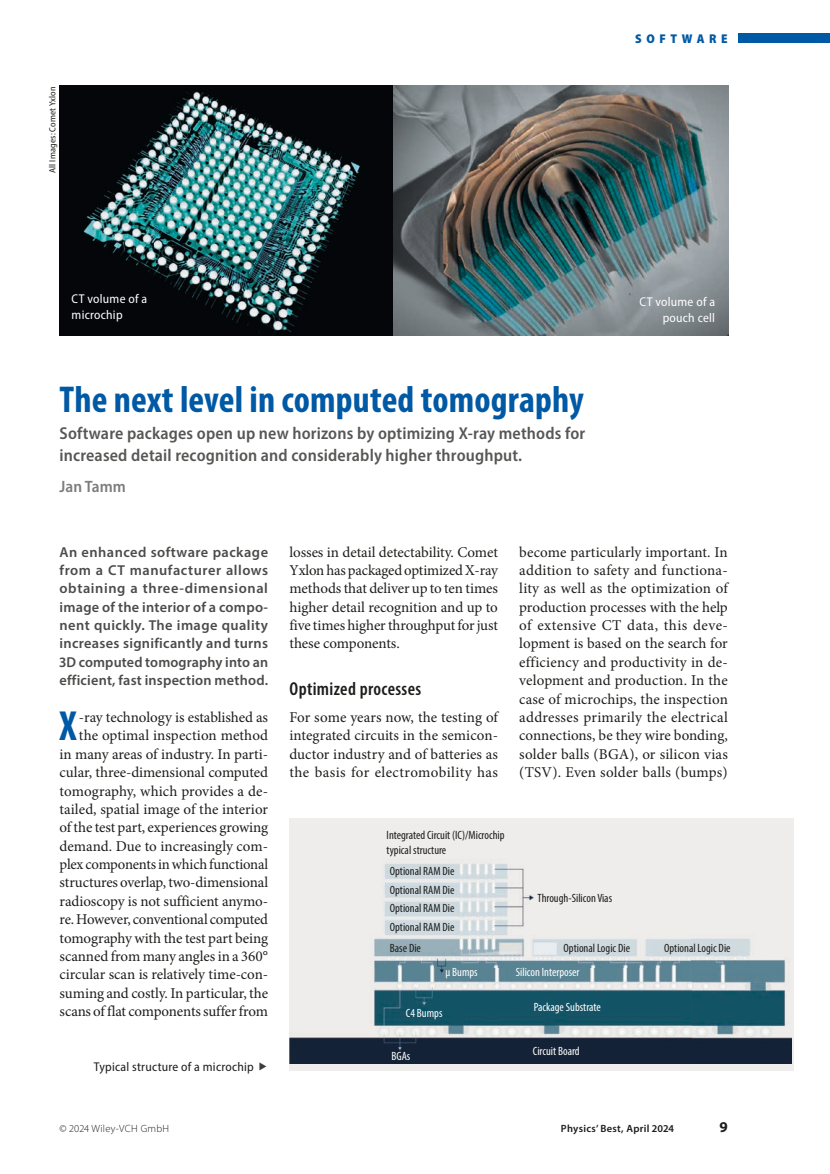
<style>
.page{position:relative;width:830px;height:1174px;background:#fff}
.page>*{position:absolute;margin:0;border:0;box-sizing:border-box;transform-origin:0 0}
.t1{font:700 condensed 42.3px "Myriad Pro";color:#0059a4}
.t2{font:700 condensed 37.5px "Myriad Pro";letter-spacing:.005em;color:#0059a4}
.t3{font:600 condensed 18.75px "Myriad Pro";letter-spacing:.02em;color:#1d1d1b}
.t4{font:600 semi-condensed 17.25px/21.8px "Myriad Pro";letter-spacing:.01em;color:#575756}
.t5{font:600 semi-condensed 16.5px "Myriad Pro";letter-spacing:.005em;color:#7c7c7c}
.t6{font:15px/18.3px "Minion Pro";letter-spacing:-.005em;color:#1d1d1b;text-align:justify}
.t7{font:700 15px "Myriad Pro";color:#1d1d1b}
.t8{font:600 14.4px/18.3px "Myriad Pro";letter-spacing:.015em;color:#4b4b4a;text-align:justify}
.t9{font:semi-condensed 12.75px/15.8px "Myriad Pro";letter-spacing:.02em;color:#fff}
.t10{font:semi-condensed 12.75px "Myriad Pro";letter-spacing:.02em;color:#1d1d1b}
.t11{font:900 semi-condensed 12.75px "Myriad Pro";letter-spacing:.36em;color:#0059a4}
.t12{font:condensed 12px/18.5px "Myriad Pro";color:#1d1d1b;text-align:justify}
.t13{font:condensed 12px "Myriad Pro";color:#fff}
.t14{font:600 10.5px "Myriad Pro";letter-spacing:.03em;color:#1d1d1b}
.t15{font:300 10.5px "Myriad Pro";letter-spacing:.03em;color:#1d1d1b}
.t16{font:semi-condensed 9px "Myriad Pro";letter-spacing:.02em;color:#1d1d1b}
</style>
<div class="page">
<div style="left:738px;top:34px;width:91px;height:9px;background:#0059a4"></div>
<img style="left:60px;top:85px;width:667px;height:251px">
<div style="left:289px;top:818px;width:504px;height:253px;background:#efeeec"></div>
<img style="left:289px;top:863px;width:502px;height:200px">
<p class="t16" style="left:47px;top:173px;width:88px;rotate:-90deg">All Images: Comet Yxlon</p>
<p class="t11" style="left:635px;top:30px;width:94px">SOFTWARE</p>
<p class="t9" style="left:72px;top:291px;width:77px">CT volume of a microchip</p>
<p class="t9" style="left:639px;top:294px;width:77px;text-align:right">CT volume of a pouch cell</p>
<h2 class="t2" style="left:60px;top:376px;width:525px">The next level in computed tomography</h2>
<p class="t4" style="left:60px;top:422px;width:527px">Software packages open up new horizons by optimizing X-ray methods for increased detail recognition and considerably higher throughput.</p>
<p class="t5" style="left:60px;top:476px;width:68px">Jan Tamm</p>
<p class="t8" style="left:60px;top:542px;width:210px">An enhanced software package from a CT manufacturer allows obtaining a three-dimensional image of the interior of a compo&shy;nent quickly. The image quality increases significantly and turns 3D computed tomography into an efficient, fast inspection method.</p>
<h1 class="t1" style="left:60px;top:700px;width:19px">X</h1>
<p class="t6" style="left:60px;top:708px;width:210px;text-align:right">-ray technology is established as the optimal inspection method<br>in many areas of industry. In parti&shy;cular, three-dimensional computed tomography, which provides a de&shy;tailed, spatial image of the interior of the test part, experiences growing demand. Due to increasingly com&shy;plex components in which functional structures overlap, two-dimensional radio scopy is not sufficient anymo&shy;re. However, conventional computed tomography with the test part being scanned from many angles in a 360° circular scan is relatively time-con&shy;suming and costly. In particular, the scans of flat components suffer from</p>
<p class="t10" style="left:94px;top:1059px;width:161px">Typical structure of a microchip</p>
<p class="t6" style="left:289px;top:542px;width:210px">losses in detail detectability. Comet Yxlon has packaged optimized X-ray methods that deliver up to ten times higher detail recognition and up to five times higher throughput for just these components.</p>
<p class="t3" style="left:289px;top:677px;width:133px">Optimized processes</p>
<p class="t6" style="left:289px;top:708px;width:210px">For some years now, the testing of integrated circuits in the semicon&shy;ductor industry and of batteries as the basis for electromobility has</p>
<p class="t6" style="left:519px;top:542px;width:210px">become particularly important. In addition to safety and functiona&shy;lity as well as the optimization of production processes with the help of extensive CT data, this deve&shy;lopment is based on the search for efficiency and productivity in de&shy;velopment and production. In the case of microchips, the inspection addresses primarily the electrical connections, be they wire bonding, solder balls (BGA), or silicon vias (TSV). Even solder balls (bumps)</p>
<p class="t12" style="left:386px;top:828px;width:119px;line-height:14.2px">Integrated Circuit (IC)/Microchip typical structure</p>
<p class="t12" style="left:389px;top:861px;width:66px">Optional RAM Die Optional RAM Die Optional RAM Die Optional RAM Die</p>
<p class="t12" style="left:389px;top:938px;width:33px">Base Die</p>
<p class="t13" style="left:445px;top:964px;width:34px">µ Bumps</p>
<p class="t13" style="left:406px;top:1005px;width:38px">C4 Bumps</p>
<p class="t13" style="left:391px;top:1048px;width:20px">BGAs</p>
<p class="t12" style="left:537px;top:889px;width:76px">Through-Silicon Vias</p>
<p class="t12" style="left:563px;top:938px;width:68px">Optional Logic Die</p>
<p class="t12" style="left:663px;top:938px;width:68px">Optional Logic Die</p>
<p class="t13" style="left:515px;top:965px;width:65px">Silicon Interposer</p>
<p class="t13" style="left:533px;top:999px;width:69px">Package Substrate</p>
<p class="t13" style="left:532px;top:1044px;width:48px">Circuit Board</p>
<p class="t15" style="left:60px;top:1122px;width:111px">© 2024 Wiley-VCH GmbH</p>
<p class="t14" style="left:560px;top:1122px;width:114px">Physics’ Best, April 2024</p>
<p class="t7" style="left:719px;top:1117px;width:10px">9</p>
</div>
